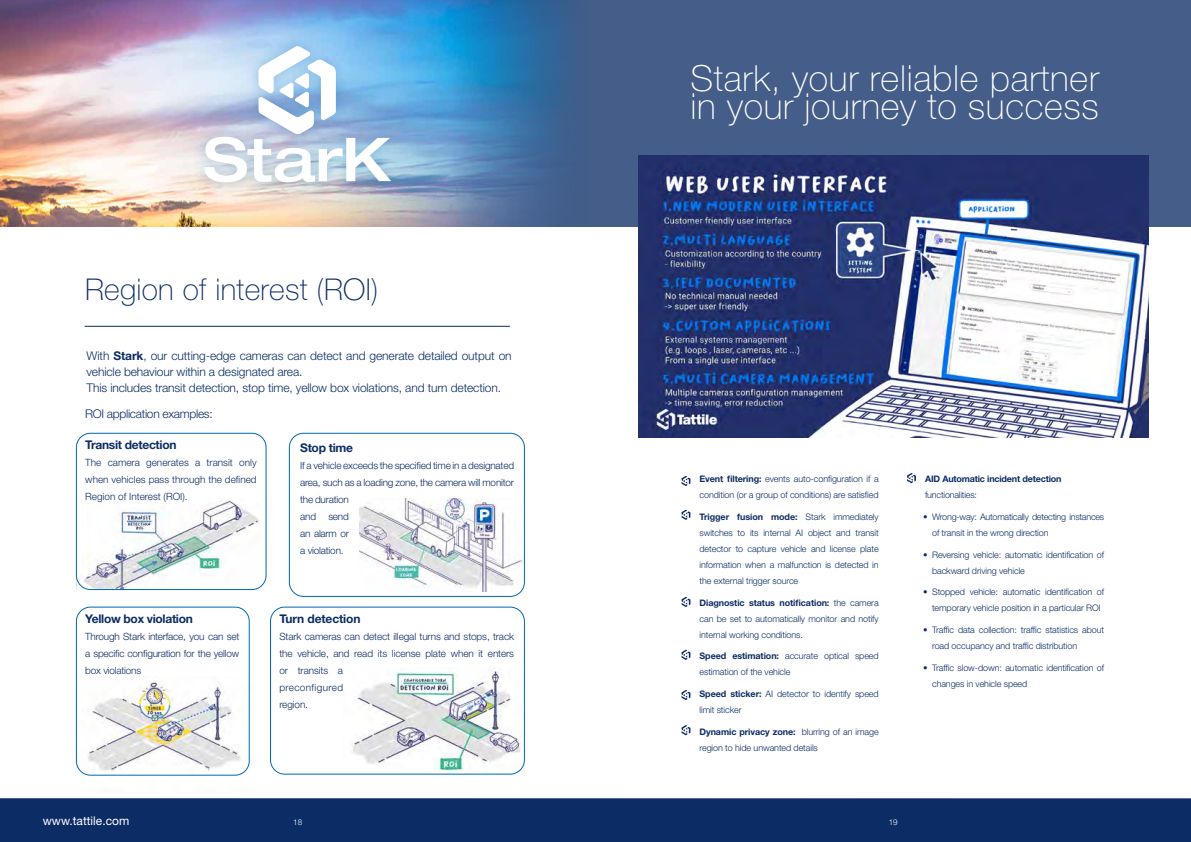
<style>
.page{position:relative;width:1191px;height:842px;background:#fff}
.page>*{position:absolute;margin:0;border:0;box-sizing:border-box;transform-origin:0 0}
.t1{font:100 36px/28px "Helvetica Neue LT Std";letter-spacing:.02em;color:#fff}
.t2{font:100 30px "Helvetica Neue LT Std";letter-spacing:.01em;color:#0c2c65}
.t3{font:300 12px/16px "Helvetica Neue LT Std";letter-spacing:-.01em;color:#0c2c65}
.t4{font:700 12px "Helvetica Neue LT Std";letter-spacing:-.025em;color:#0c2c65}
.t5{font:12px "Helvetica Neue LT Std";color:#fff}
.t6{font:300 10px/17px "Helvetica Neue LT Std";letter-spacing:-.02em;color:#0c2c65;text-align:justify}
.t7{font:300 9px/16px "Helvetica Neue LT Std";letter-spacing:-.01em;color:#0c2c65}
.t8{font:700 9px "Helvetica Neue LT Std";letter-spacing:-.02em;color:#0c2c65}
.t9{font:300 8px "Helvetica Neue LT Std";color:#fff}
.s1{font-weight:700}
</style>
<div class="page">
<img style="left:359px;top:498px;width:163px;height:94px">
<img style="left:76px;top:498px;width:191px;height:92px">
<img style="left:0;top:0;width:450px;height:227px">
<svg style="left:450px;top:0;width:741px;height:227px;background:#416290"></svg>
<div style="left:0;top:798px;width:1191px;height:44px;background:#0c2c65"></div>
<hr style="left:85px;top:326px;width:425px;height:1px;background:#0c2c65">
<div style="left:192px;top:33px;width:211px;height:163px;background:#005da9;opacity:.3"></div>
<svg style="left:204px;top:45px;width:187px;height:137px"></svg>
<img style="left:638px;top:156px;width:510px;height:282px">
<svg style="left:681px;top:476px;width:9px;height:10px"></svg>
<svg style="left:681px;top:510px;width:9px;height:10px"></svg>
<svg style="left:681px;top:597px;width:9px;height:10px"></svg>
<svg style="left:681px;top:650px;width:9px;height:10px"></svg>
<svg style="left:681px;top:690px;width:9px;height:10px"></svg>
<svg style="left:681px;top:725px;width:9px;height:10px"></svg>
<svg style="left:907px;top:473px;width:9px;height:10px"></svg>
<div style="left:289px;top:433px;width:235px;height:164px;border:1px solid #0068b3;border-radius:14px"></div>
<img style="left:343px;top:668px;width:181px;height:107px">
<img style="left:75px;top:676px;width:175px;height:100px">
<div style="left:76px;top:433px;width:190px;height:157px;border:1px solid #0068b3;border-radius:14px"></div>
<div style="left:76px;top:607px;width:173px;height:168px;border:1px solid #0068b3;border-radius:14px"></div>
<div style="left:270px;top:607px;width:254px;height:167px;border:1px solid #0068b3;border-radius:14px"></div>
<h2 class="t2" style="left:85px;top:272px;width:295px">Region of interest (ROI)</h2>
<h3 class="t3" style="left:86px;top:348px;width:427px">With <span class="s1">Stark</span>, our cutting-edge cameras can detect and generate detailed output on vehicle behaviour within a designated area.<br>This includes transit detection, stop time, yellow box violations, and turn detection.</h3>
<h3 class="t3" style="left:85px;top:405px;width:129px">ROI application examples:</h3>
<h3 class="t4" style="left:85px;top:438px;width:93px">Transit detection</h3>
<p class="t6" style="left:85px;top:454px;width:173px">The camera generates a transit only when vehicles pass through the defined Region of Interest (ROI).</p>
<h3 class="t4" style="left:300px;top:441px;width:54px">Stop time</h3>
<p class="t6" style="left:300px;top:457px;width:215px;text-align:left">If a vehicle exceeds the specified time in a designated area, such as a loading zone, the camera will monitor the duration<br>and send<br>an alarm or<br>a violation.</p>
<h3 class="t4" style="left:85px;top:611px;width:109px">Yellow box violation</h3>
<p class="t6" style="left:85px;top:628px;width:155px">Through Stark interface, you can set a specific configuration for the yellow box violations</p>
<h3 class="t4" style="left:279px;top:611px;width:83px">Turn detection</h3>
<p class="t6" style="left:279px;top:628px;width:236px;text-align:left">Stark cameras can detect illegal turns and stops, track the vehicle, and read its license plate when it enters or transits a<br>preconfigured<br>region.</p>
<h1 class="t1" style="left:690px;top:65px;width:410px">Stark, your reliable partner in your journey to success</h1>
<p class="t7" style="left:699px;top:471px;width:181px"><span class="s1">Event filtering:</span> events auto-configuration if a condition (or a group of conditions) are satisfied</p>
<p class="t7" style="left:699px;top:508px;width:181px;text-align:justify"><span class="s1">Trigger fusion mode:</span> Stark immediately switches to its internal AI object and transit detector to capture vehicle and license plate information when a malfunction is detected in the external trigger source</p>
<p class="t7" style="left:699px;top:594px;width:181px;text-align:justify"><span class="s1">Diagnostic status notification:</span> the camera can be set to automatically monitor and notify internal working conditions.</p>
<p class="t7" style="left:699px;top:648px;width:181px"><span class="s1">Speed estimation:</span> accurate optical speed estimation of the vehicle</p>
<p class="t7" style="left:699px;top:685px;width:181px"><span class="s1">Speed sticker:</span> AI detector to identify speed limit sticker</p>
<p class="t7" style="left:699px;top:723px;width:181px"><span class="s1">Dynamic privacy zone:</span> blurring of an image region to hide unwanted details</p>
<p class="t8" style="left:925px;top:473px;width:138px">AID Automatic incident detection</p>
<p class="t7" style="left:925px;top:487px;width:53px">functionalities:</p>
<p class="t7" style="left:932px;top:508px;width:174px;text-indent:-9px">• Wrong-way: Automatically detecting instances of transit in the wrong direction</p>
<p class="t7" style="left:932px;top:546px;width:174px;text-indent:-9px">• Reversing vehicle: automatic identification of backward driving vehicle</p>
<p class="t7" style="left:932px;top:584px;width:174px;text-indent:-9px">• Stopped vehicle: automatic identification of temporary vehicle position in a particular ROI</p>
<p class="t7" style="left:932px;top:622px;width:174px;text-indent:-9px">• Traffic data collection: traffic statistics about road occupancy and traffic distribution</p>
<p class="t7" style="left:932px;top:659px;width:174px;text-indent:-9px">• Traffic slow-down: automatic identification of changes in vehicle speed</p>
<h3 class="t5" style="left:44px;top:813px;width:88px">www.tattile.com</h3>
<p class="t9" style="left:293px;top:817px;width:10px">18</p>
<p class="t9" style="left:888px;top:817px;width:10px">19</p>
</div>
